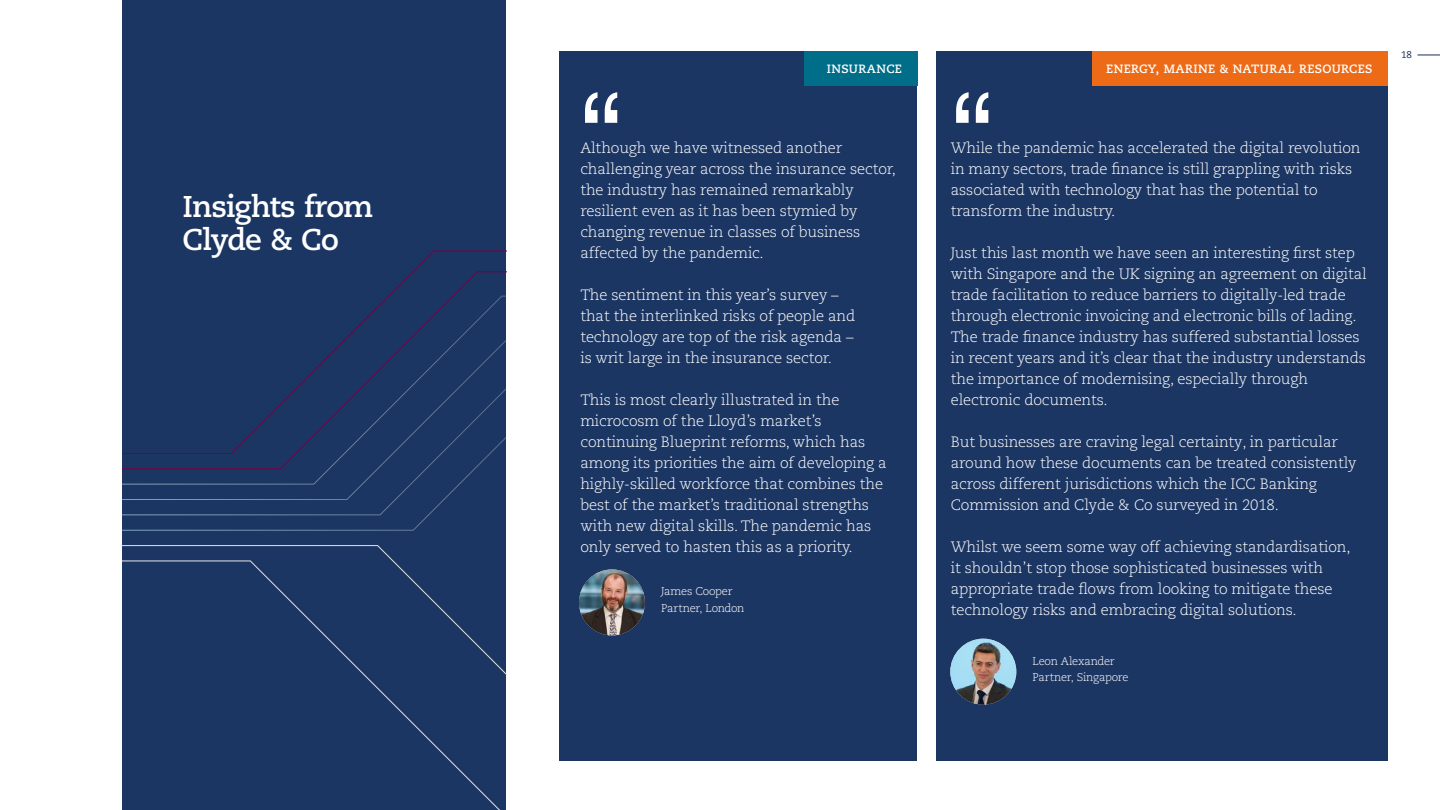
<style>
.page{position:relative;width:1440px;height:810px;background:#fff}
.page>*{position:absolute;margin:0;border:0;box-sizing:border-box;transform-origin:0 0}
.t1{font:700 30px/33px "Caecilia LT Pro 75";letter-spacing:-.03em;color:#fff}
.t2{font:300 15px/21px "Caecilia LT Pro 45";letter-spacing:-.01em;color:#fff}
.t3{font:700 12px "Caecilia LT Pro 75";letter-spacing:.03em;color:#fff}
.t4{font:300 11.25px/16.5px "Caecilia";letter-spacing:-.025em;color:#fff}
.t5{font:9.75px "Caecilia";color:#182e57}
</style>
<div class="page">
<svg style="left:1418px;top:55px;width:22px;height:1px"></svg>
<div style="left:122px;top:0;width:384px;height:810px;background:#1c3663"></div>
<svg style="left:122px;top:295px;width:384px;height:515px"></svg>
<div style="left:559px;top:51px;width:358px;height:709px;background:#1c3663"></div>
<svg style="left:585px;top:92px;width:32px;height:31px"></svg>
<div style="left:936px;top:51px;width:452px;height:709px;background:#1c3663"></div>
<svg style="left:956px;top:92px;width:32px;height:31px"></svg>
<div style="left:804px;top:51px;width:113px;height:35px;background:#006e89"></div>
<div style="left:1092px;top:51px;width:296px;height:35px;background:#ed6b17"></div>
<img style="left:579px;top:569px;width:66px;height:66px;border-radius:33px">
<img style="left:950px;top:639px;width:66px;height:66px;border-radius:33px">
<h1 class="t1" style="left:182px;top:189px;width:192px">Insights from<br>Clyde &amp; Co</h1>
<p class="t3" style="left:827px;top:60px;width:77px">INSURANCE</p>
<p class="t3" style="left:1106px;top:60px;width:268px">ENERGY, MARINE &amp; NATURAL RESOURCES</p>
<p class="t2" style="left:580px;top:137px;width:317px">Although we have witnessed another challenging year across the insurance sector, the industry has remained remarkably resilient even as it has been stymied by changing revenue in classes of business affected by the pandemic.</p>
<p class="t2" style="left:580px;top:284px;width:276px">The sentiment in this year’s survey – that the interlinked risks of people and technology are top of the risk agenda – is writ large in the insurance sector.</p>
<p class="t2" style="left:580px;top:389px;width:308px">This is most clearly illustrated in the microcosm of the Lloyd’s market’s continuing Blueprint reforms, which has among its priorities the aim of developing a highly-skilled workforce that combines the best of the market’s traditional strengths with new digital skills. The pandemic has only served to hasten this as a priority.</p>
<p class="t4" style="left:661px;top:583px;width:85px">James Cooper<br>Partner, London</p>
<p class="t2" style="left:951px;top:137px;width:411px">While the pandemic has accelerated the digital revolution in many sectors, trade finance is still grappling with risks associated with technology that has the potential to transform the industry.</p>
<p class="t2" style="left:951px;top:242px;width:418px">Just this last month we have seen an interesting first step with Singapore and the UK signing an agreement on digital trade facilitation to reduce barriers to digitally-led trade through electronic invoicing and electronic bills of lading.<br>The trade finance industry has suffered substantial losses in recent years and it’s clear that the industry understands the importance of modernising, especially through electronic documents.</p>
<p class="t2" style="left:951px;top:431px;width:407px">But businesses are craving legal certainty, in particular around how these documents can be treated consistently across different jurisdictions which the ICC Banking Commission and Clyde &amp; Co surveyed in 2018.</p>
<p class="t2" style="left:951px;top:536px;width:401px">Whilst we seem some way off achieving standardisation, it shouldn’t stop those sophisticated businesses with appropriate trade flows from looking to mitigate these technology risks and embracing digital solutions.</p>
<p class="t4" style="left:1033px;top:653px;width:97px">Leon Alexander<br>Partner, Singapore</p>
<p class="t5" style="left:1401px;top:49px;width:12px">18</p>
</div>
